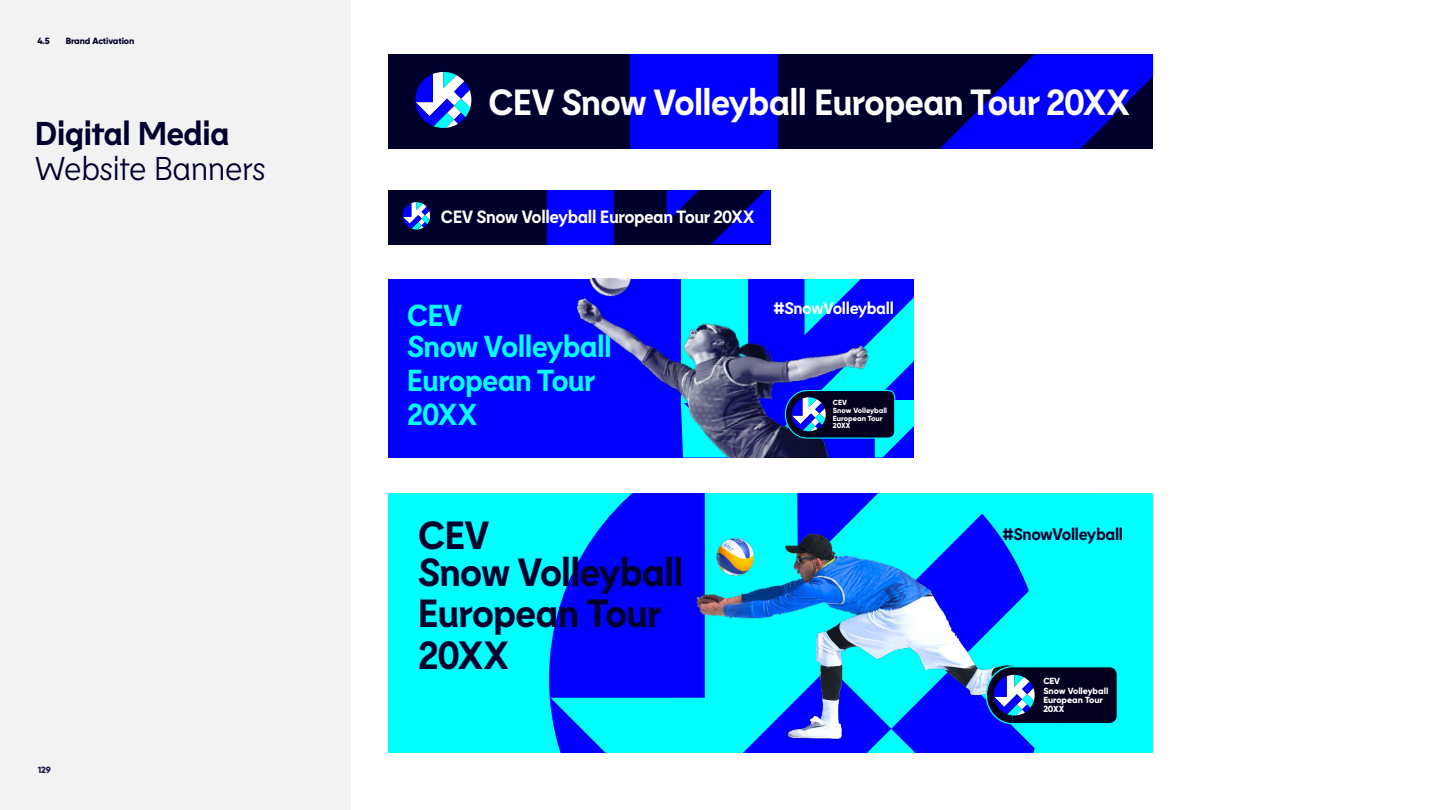
<style>
.page{position:relative;width:1440px;height:810px;background:#fff}
.page>*{position:absolute;margin:0;border:0;box-sizing:border-box;transform-origin:0 0}
.t1{font:700 39.3px/37.2px "Lemur";letter-spacing:-.025em;color:#00002d}
.t2{font:700 36.38px "Lemur";letter-spacing:-.025em;color:#fff}
.t3{font:300 32.92px "Lemur";letter-spacing:-.025em;color:#00002d}
.t4{font:700 32.92px "Lemur";letter-spacing:-.015em;color:#00002d}
.t5{font:700 30.3px/30.8px "Lemur";letter-spacing:-.025em;color:#0ff}
.t6{font:700 17.77px "Lemur";letter-spacing:-.025em;color:#fff}
.t7{font:700 16.73px "Lemur";letter-spacing:-.025em;color:#00002d}
.t8{font:700 16.73px "Lemur";letter-spacing:-.025em;color:#fff}
.t9{font:800 9px "Gilroy";letter-spacing:-.015em;color:#00002d}
.t10{font:800 9px "Gilroy";color:#201747}
.t11{font:800 8.85px/9.3px "Gilroy";color:#fff}
.t12{font:800 7.43px/7.8px "Gilroy";color:#fff}
</style>
<div class="page">
<div style="left:0;top:0;width:351px;height:810px;background:#f2f2f2"></div>
<div style="left:388px;top:54px;width:765px;height:95px;background:#00002d"></div>
<svg style="left:940px;top:54px;width:213px;height:95px"></svg>
<div style="left:630px;top:54px;width:148px;height:95px;background:#00f"></div>
<div style="left:388px;top:279px;width:526px;height:179px;background:#00f"></div>
<div style="left:388px;top:494px;width:765px;height:259px;background:#0ff"></div>
<div style="left:388px;top:190px;width:383px;height:54px;background:#00002d"></div>
<svg style="left:667px;top:190px;width:32px;height:32px"></svg>
<svg style="left:711px;top:190px;width:60px;height:54px"></svg>
<div style="left:548px;top:190px;width:66px;height:54px;background:#00f"></div>
<svg style="left:403px;top:202px;width:27px;height:28px"></svg>
<svg style="left:415px;top:72px;width:56px;height:56px"></svg>
<svg style="left:549px;top:494px;width:568px;height:259px"></svg>
<img style="left:576px;top:279px;width:105px;height:125px">
<svg style="left:681px;top:279px;width:233px;height:179px"></svg>
<p class="t9" style="left:37px;top:35px;width:14px">4.5</p>
<p class="t9" style="left:66px;top:35px;width:70px">Brand Activation</p>
<h3 class="t4" style="left:35px;top:112px;width:196px">Digital Media</h3>
<h3 class="t3" style="left:35px;top:148px;width:233px">Website Banners</h3>
<p class="t10" style="left:38px;top:764px;width:15px">129</p>
<h2 class="t2" style="left:488px;top:79px;width:643px">CEV Snow Volleyball European Tour 20XX</h2>
<p class="t6" style="left:441px;top:205px;width:315px">CEV Snow Volleyball European Tour 20XX</p>
<h3 class="t5" style="left:407px;top:299px;width:206px">CEV<br>Snow Volleyball</h3>
<h3 class="t5" style="left:407px;top:362px;width:190px;line-height:34.5px">European Tour<br>20XX</h3>
<p class="t8" style="left:773px;top:297px;width:122px">#SnowVolleyball</p>
<p class="t12" style="left:833px;top:399px;width:56px">CEV<br>Snow Volleyball<br>European Tour<br>20XX</p>
<h1 class="t1" style="left:418px;top:516px;width:267px">CEV<br>Snow Volleyball</h1>
<h1 class="t1" style="left:418px;top:591px;width:245px;line-height:42.2px">European Tour<br>20XX</h1>
<p class="t7" style="left:1002px;top:524px;width:122px">#SnowVolleyball</p>
<p class="t11" style="left:1043px;top:676px;width:66px">CEV<br>Snow Volleyball<br>European Tour<br>20XX</p>
</div>
